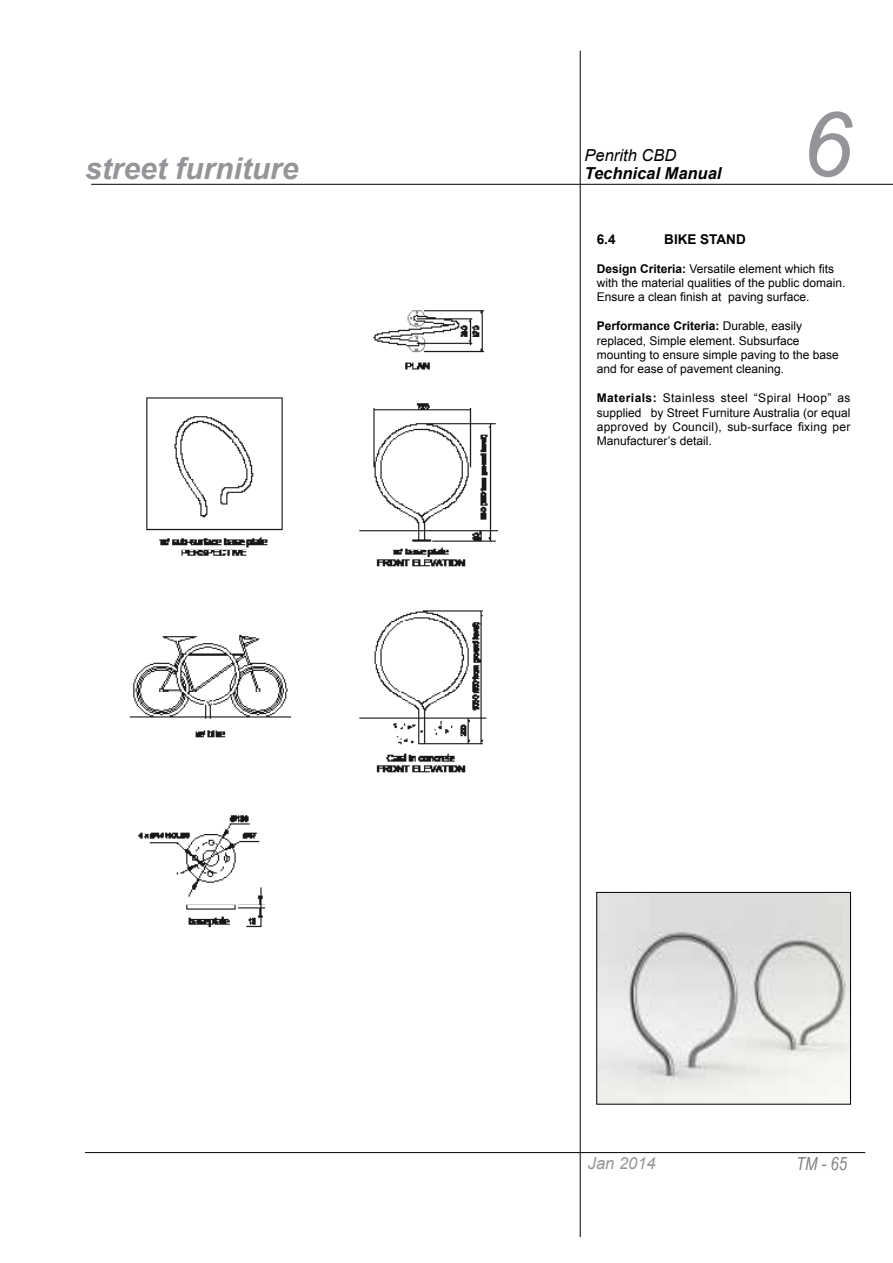
<style>
.page{position:relative;width:893px;height:1263px;background:#fff}
.page>*{position:absolute;margin:0;border:0;box-sizing:border-box;transform-origin:0 0}
.t1{font:italic 90px "Arial";color:#939598}
.t2{font:italic 700 30px "Arial";color:#939598}
.t3{font:italic 18px "Arial Narrow";color:#808285}
.t4{font:italic 700 16.5px "Arial";color:#000}
.t5{font:italic 16.5px "Arial";color:#000}
.t6{font:italic 16.5px "Arial";color:#939598}
.t7{font:700 13.5px "Arial";color:#000}
.t8{font:12px/14.4px "Arial";color:#000}
.s1{font-weight:700}
</style>
<div class="page">
<hr style="left:91px;top:184px;width:802px;height:1px;background:#000">
<hr style="left:580px;top:51px;width:1px;height:1186px;background:#000">
<hr style="left:85px;top:1152px;width:780px;height:1px;background:#000">
<img style="left:598px;top:894px;width:251px;height:208px">
<div style="left:596px;top:892px;width:255px;height:212px;border:1px solid #000"></div>
<img style="left:129px;top:310px;width:370px;height:618px">
<h2 class="t2" style="left:85px;top:149px;width:215px">street furniture</h2>
<h3 class="t5" style="left:585px;top:145px;width:93px">Penrith CBD</h3>
<h3 class="t4" style="left:585px;top:162px;width:138px">Technical Manual</h3>
<h1 class="t1" style="left:802px;top:86px;width:52px">6</h1>
<p class="t7" style="left:597px;top:230px;width:20px">6.4</p>
<p class="t7" style="left:664px;top:230px;width:83px">BIKE STAND</p>
<p class="t8" style="left:597px;top:261px;width:250px"><span class="s1">Design Criteria:</span> Versatile element which fits with the material qualities of the public domain.<br>Ensure a clean finish at paving surface.</p>
<p class="t8" style="left:597px;top:319px;width:244px"><span class="s1">Performance Criteria:</span> Durable, easily replaced, Simple element. Subsurface mounting to ensure simple paving to the base and for ease of pavement cleaning.</p>
<p class="t8" style="left:597px;top:391px;width:255px;text-align:justify"><span class="s1">Materials:</span> Stainless steel “Spiral Hoop” as supplied by Street Furniture Australia (or equal approved by Council), sub-surface fixing per Manufacturer’s detail.</p>
<h3 class="t6" style="left:588px;top:1152px;width:69px">Jan 2014</h3>
<h3 class="t3" style="left:796px;top:1151px;width:52px">TM - 65</h3>
</div>
